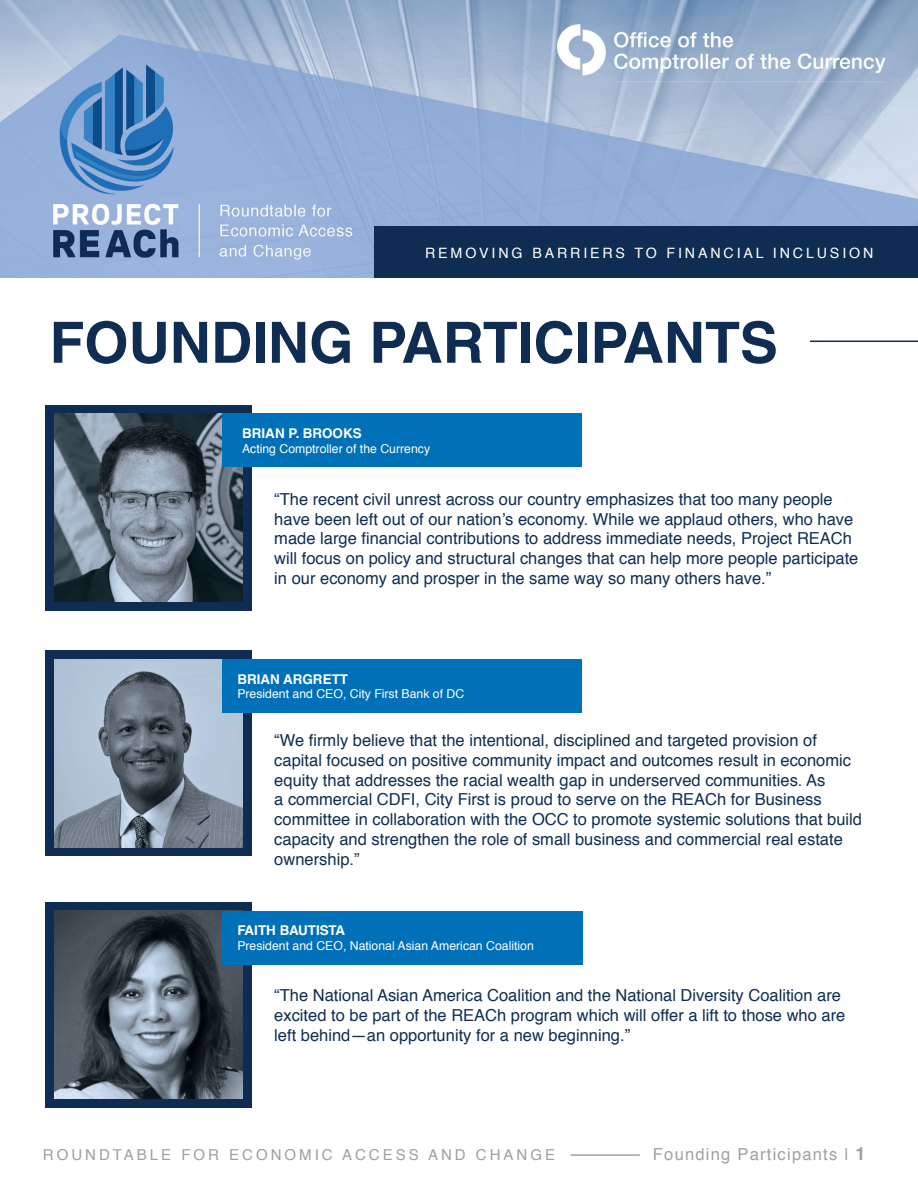
<style>
.page{position:relative;width:918px;height:1188px;background:#fff}
.page>*{position:absolute;margin:0;border:0;box-sizing:border-box;transform-origin:0 0}
.t1{font:700 57px "Helvetica LT Std";color:#0f2d52}
.t2{font:16.5px/19.8px "Helvetica";color:#0f2d52}
.t3{font:16.5px "Helvetica";letter-spacing:.075em;color:#9ca1a2}
.t4{font:15px "Helvetica";letter-spacing:.2em;color:#9ca1a2}
.t5{font:14.25px "Helvetica";letter-spacing:.2em;color:#fff}
.t6{font:700 13.5px "Helvetica LT Std";color:#fff}
.t7{font:12.3px "Helvetica";color:#fff}
.s1{font-family:"Helvetica LT Std";font-weight:700;font-size:18px}
</style>
<div class="page">
<hr style="left:571px;top:1154px;width:69px;height:2px;background:#9ca1a2">
<div style="left:45px;top:405px;width:206px;height:205px;background:#0f2d52"></div>
<div style="left:45px;top:651px;width:206px;height:205px;background:#0f2d52"></div>
<div style="left:45px;top:902px;width:206px;height:205px;background:#0f2d52"></div>
<hr style="left:810px;top:341px;width:108px;height:1px;background:#0f2d52">
<img style="left:0;top:0;width:918px;height:278px">
<img style="left:54px;top:414px;width:188px;height:188px">
<img style="left:54px;top:659px;width:188px;height:188px">
<img style="left:54px;top:911px;width:188px;height:188px">
<div style="left:223px;top:659px;width:359px;height:54px;background:#0070b9"></div>
<div style="left:223px;top:911px;width:360px;height:53px;background:#0070b9"></div>
<div style="left:223px;top:414px;width:359px;height:53px;background:#0070b9"></div>
<div style="left:375px;top:226px;width:543px;height:52px;background:#0f2d52"></div>
<h1 class="t5" style="left:425px;top:242px;width:450px">REMOVING BARRIERS TO FINANCIAL INCLUSION</h1>
<h2 class="t1" style="left:50px;top:308px;width:730px">FOUNDING PARTICIPANTS</h2>
<h3 class="t6" style="left:242px;top:425px;width:121px">BRIAN P. BROOKS</h3>
<h3 class="t7" style="left:242px;top:439px;width:190px">Acting Comptroller of the Currency</h3>
<p class="t2" style="left:274px;top:490px;width:586px">“The recent civil unrest across our country emphasizes that too many people have been left out of our nation’s economy. While we applaud others, who have made large financial contributions to address immediate needs, Project REACh will focus on policy and structural changes that can help more people participate in our economy and prosper in the same way so many others have.”</p>
<h3 class="t6" style="left:237px;top:671px;width:112px">BRIAN ARGRETT</h3>
<h3 class="t7" style="left:237px;top:685px;width:228px">President and CEO, City First Bank of DC</h3>
<p class="t2" style="left:274px;top:731px;width:589px">“We firmly believe that the intentional, disciplined and targeted provision of capital focused on positive community impact and outcomes result in economic equity that addresses the racial wealth gap in underserved communities. As<br>a commercial CDFI, City First is proud to serve on the REACh for Business committee in collaboration with the OCC to promote systemic solutions that build capacity and strengthen the role of small business and commercial real estate ownership.”</p>
<h3 class="t6" style="left:237px;top:922px;width:110px">FAITH BAUTISTA</h3>
<h3 class="t7" style="left:237px;top:936px;width:298px">President and CEO, National Asian American Coalition</h3>
<p class="t2" style="left:274px;top:986px;width:573px">“The National Asian America Coalition and the National Diversity Coalition are excited to be part of the REACh program which will offer a lift to those who are left behind—an opportunity for a new beginning.”</p>
<p class="t4" style="left:43px;top:1143px;width:514px">ROUNDTABLE FOR ECONOMIC ACCESS AND CHANGE</p>
<p class="t3" style="left:653px;top:1142px;width:214px">Founding Participants | <span class="s1">1</span></p>
</div>
